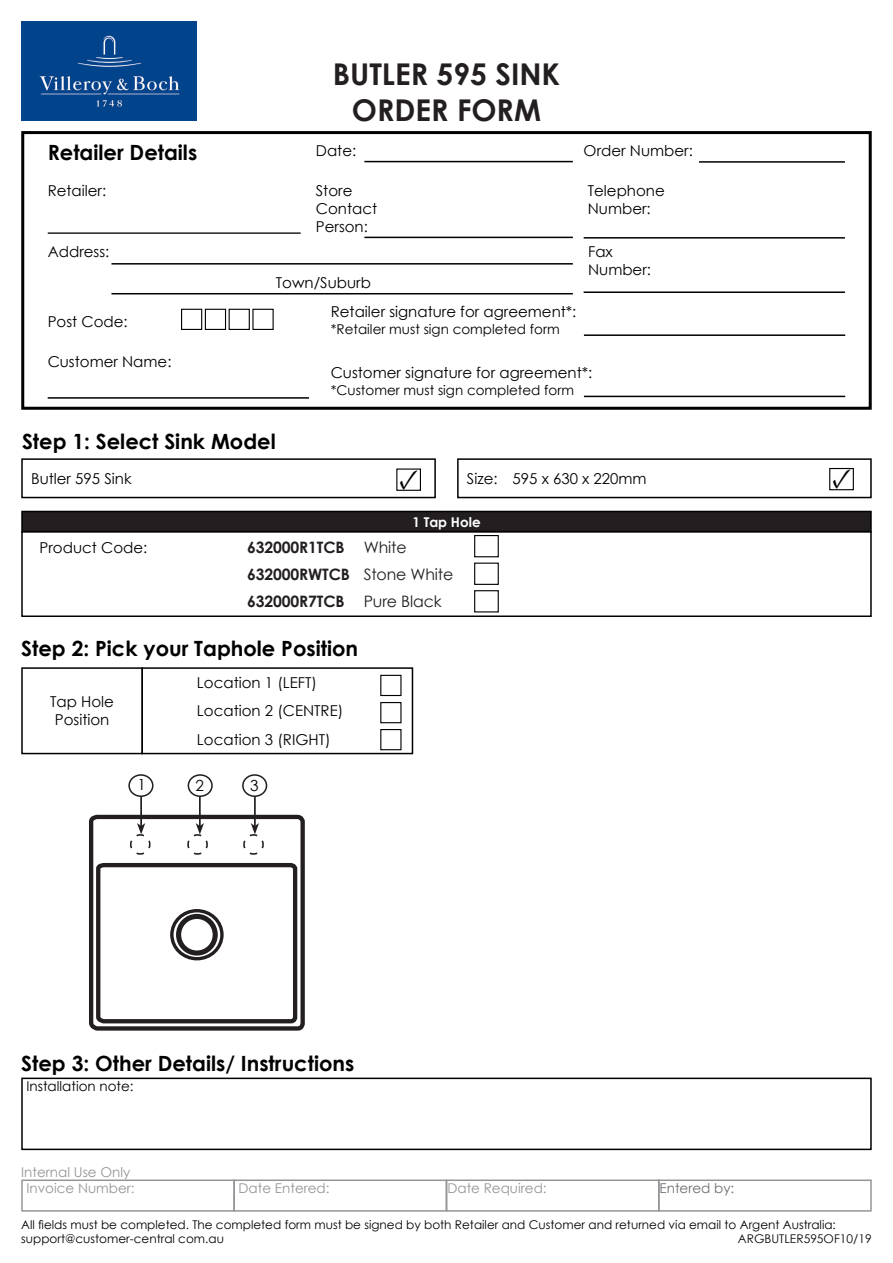
<style>
.page{position:relative;width:893px;height:1263px;background:#fff}
.page>*{position:absolute;margin:0;border:0;box-sizing:border-box;transform-origin:0 0}
.t1{font:700 30px/36px "Century Gothic";color:#231f20;text-align:center}
.t2{font:28.5px "Minion Pro";color:#000}
.t3{font:700 21px "Century Gothic";color:#000}
.t4{font:700 15.75px/27px "Century Gothic";letter-spacing:-.01em;color:#231f20}
.t5{font:15.3px "Century Gothic";color:#000}
.t6{font:15px/18px "Century Gothic";color:#000}
.t7{font:13.5px "Century Gothic";color:#000}
.t8{font:13.5px/15.3px "Century Gothic";color:#939598;text-align:center}
.t9{font:13.5px "Century Gothic";color:#6c6d70}
.t10{font:700 13.5px "Century Gothic";color:#fff}
.t11{font:12px/14.4px "Century Gothic";color:#000}
.t12{font:12px "Century Gothic";color:#0c0806}
.s1{font-weight:400}
</style>
<div class="page">
<div style="left:21px;top:1077px;width:851px;height:73px;border:2px solid #000"></div>
<div style="left:21px;top:1179px;width:214px;height:32px;border:2px solid #939598"></div>
<div style="left:233px;top:1179px;width:214px;height:32px;border:2px solid #939598"></div>
<div style="left:446px;top:1179px;width:214px;height:32px;border:2px solid #939598"></div>
<div style="left:658px;top:1179px;width:214px;height:32px;border:2px solid #939598"></div>
<div style="left:21px;top:667px;width:122px;height:87px;border:2px solid #000"></div>
<div style="left:141px;top:667px;width:272px;height:87px;border:2px solid #000"></div>
<div style="left:380px;top:675px;width:21px;height:21px;border:1px solid #000"></div>
<div style="left:380px;top:702px;width:21px;height:21px;border:1px solid #000"></div>
<div style="left:380px;top:729px;width:21px;height:21px;border:1px solid #000"></div>
<div style="left:457px;top:458px;width:415px;height:40px;border:2px solid #000"></div>
<div style="left:829px;top:468px;width:25px;height:22px;border:1px solid #000"></div>
<div style="left:21px;top:458px;width:415px;height:40px;border:2px solid #000"></div>
<div style="left:396px;top:468px;width:25px;height:23px;border:1px solid #000"></div>
<div style="left:22px;top:511px;width:849px;height:21px;background:#231f20"></div>
<div style="left:21px;top:511px;width:851px;height:21px;border:2px solid #000"></div>
<div style="left:128px;top:774px;width:26px;height:23px;border:2px solid #231f20;border-radius:50%"></div>
<div style="left:188px;top:774px;width:25px;height:23px;border:2px solid #231f20;border-radius:50%"></div>
<div style="left:242px;top:774px;width:25px;height:23px;border:2px solid #231f20;border-radius:50%"></div>
<hr style="left:199px;top:796px;width:2px;height:30px;background:#231f20">
<hr style="left:254px;top:796px;width:2px;height:30px;background:#231f20">
<hr style="left:140px;top:796px;width:2px;height:30px;background:#231f20">
<svg style="left:89px;top:813px;width:216px;height:218px"></svg>
<svg style="left:94px;top:861px;width:205px;height:164px"></svg>
<svg style="left:129px;top:823px;width:22px;height:32px"></svg>
<svg style="left:242px;top:823px;width:23px;height:32px"></svg>
<svg style="left:186px;top:823px;width:23px;height:32px"></svg>
<div style="left:176px;top:914px;width:42px;height:41px;border:5px solid #231f20;border-radius:50%"></div>
<div style="left:170px;top:909px;width:54px;height:51px;border:3px solid #231f20;border-radius:50%"></div>
<div style="left:21px;top:131px;width:851px;height:279px;border:3px solid #000"></div>
<hr style="left:364px;top:161px;width:209px;height:1px;background:#000">
<hr style="left:364px;top:237px;width:209px;height:1px;background:#000">
<hr style="left:699px;top:161px;width:146px;height:2px;background:#000">
<hr style="left:584px;top:237px;width:261px;height:2px;background:#000">
<hr style="left:48px;top:232px;width:253px;height:2px;background:#231f20">
<hr style="left:111px;top:263px;width:462px;height:2px;background:#000">
<hr style="left:111px;top:293px;width:462px;height:1px;background:#000">
<hr style="left:584px;top:291px;width:261px;height:2px;background:#000">
<hr style="left:48px;top:397px;width:261px;height:2px;background:#000">
<hr style="left:584px;top:334px;width:261px;height:2px;background:#000">
<hr style="left:584px;top:396px;width:261px;height:1px;background:#000">
<img style="left:21px;top:21px;width:176px;height:100px">
<div style="left:252px;top:309px;width:22px;height:21px;border:1px solid #000"></div>
<div style="left:229px;top:309px;width:21px;height:21px;border:1px solid #000"></div>
<div style="left:205px;top:309px;width:21px;height:21px;border:1px solid #000"></div>
<div style="left:181px;top:309px;width:21px;height:21px;border:1px solid #000"></div>
<div style="left:21px;top:531px;width:851px;height:86px;border:2px solid #000"></div>
<div style="left:474px;top:535px;width:25px;height:22px;border:1px solid #000"></div>
<div style="left:474px;top:563px;width:25px;height:22px;border:1px solid #000"></div>
<div style="left:474px;top:590px;width:25px;height:22px;border:1px solid #000"></div>
<h1 class="t1" style="left:333px;top:54px;width:229px">BUTLER 595 SINK<br>ORDER FORM</h1>
<h3 class="t3" style="left:48px;top:137px;width:151px">Retailer Details</h3>
<p class="t6" style="left:316px;top:141px;width:42px">Date:</p>
<p class="t6" style="left:584px;top:141px;width:111px">Order Number:</p>
<p class="t6" style="left:48px;top:182px;width:60px">Retailer:</p>
<p class="t6" style="left:316px;top:182px;width:63px">Store<br>Contact<br>Person:</p>
<p class="t6" style="left:588px;top:182px;width:78px">Telephone<br>Number:</p>
<p class="t6" style="left:48px;top:242px;width:63px">Address:</p>
<p class="t6" style="left:588px;top:242px;width:64px">Fax<br>Number:</p>
<p class="t6" style="left:276px;top:273px;width:97px">Town/Suburb</p>
<p class="t6" style="left:48px;top:312px;width:81px">Post Code:</p>
<p class="t6" style="left:48px;top:353px;width:125px">Customer Name:</p>
<h3 class="t3" style="left:22px;top:425px;width:255px">Step 1: Select Sink Model</h3>
<p class="t6" style="left:331px;top:303px;width:247px">Retailer signature for agreement*:</p>
<p class="t7" style="left:331px;top:319px;width:230px">*Retailer must sign completed form</p>
<p class="t6" style="left:331px;top:364px;width:263px">Customer signature for agreement*:</p>
<p class="t7" style="left:331px;top:380px;width:245px">*Customer must sign completed form</p>
<p class="t6" style="left:31px;top:469px;width:102px">Butler 595 Sink</p>
<h2 class="t2" style="left:399px;top:459px;width:21px">✓</h2>
<p class="t6" style="left:467px;top:469px;width:181px">Size: 595 x 630 x 220mm</p>
<h2 class="t2" style="left:832px;top:459px;width:21px">✓</h2>
<p class="t10" style="left:412px;top:511px;width:70px">1 Tap Hole</p>
<p class="t6" style="left:40px;top:538px;width:109px">Product Code:</p>
<p class="t4" style="left:247px;top:533px;width:208px">632000R1TCB <span class="s1">White<br></span>632000RWTCB <span class="s1">Stone White<br></span>632000R7TCB <span class="s1">Pure Black</span></p>
<h3 class="t3" style="left:21px;top:632px;width:338px">Step 2: Pick your Taphole Position</h3>
<p class="t6" style="left:50px;top:693px;width:65px;text-align:center">Tap Hole<br>Position</p>
<p class="t6" style="left:197px;top:668px;width:148px;line-height:28.5px">Location 1 (LEFT)<br>Location 2 (CENTRE)<br>Location 3 (RIGHT)</p>
<p class="t5" style="left:137px;top:774px;width:10px">1</p>
<p class="t5" style="left:196px;top:775px;width:10px">2</p>
<p class="t5" style="left:250px;top:775px;width:10px">3</p>
<h3 class="t3" style="left:21px;top:1047px;width:335px">Step 3: Other Details/ Instructions</h3>
<p class="t7" style="left:26px;top:1076px;width:109px">Installation note:</p>
<p class="t8" style="left:21px;top:1165px;width:115px">Internal Use Only<br>Invoice Number:</p>
<p class="t8" style="left:239px;top:1180px;width:93px">Date Entered:</p>
<p class="t8" style="left:447px;top:1180px;width:101px">Date Required:</p>
<p class="t9" style="left:659px;top:1178px;width:76px">Entered by:</p>
<p class="t11" style="left:21px;top:1217px;width:816px">All fields must be completed. The completed form must be signed by both Retailer and Customer and returned via email to Argent Australia: support@customer-central com.au</p>
<p class="t12" style="left:738px;top:1230px;width:135px">ARGBUTLER595OF10/19</p>
</div>
